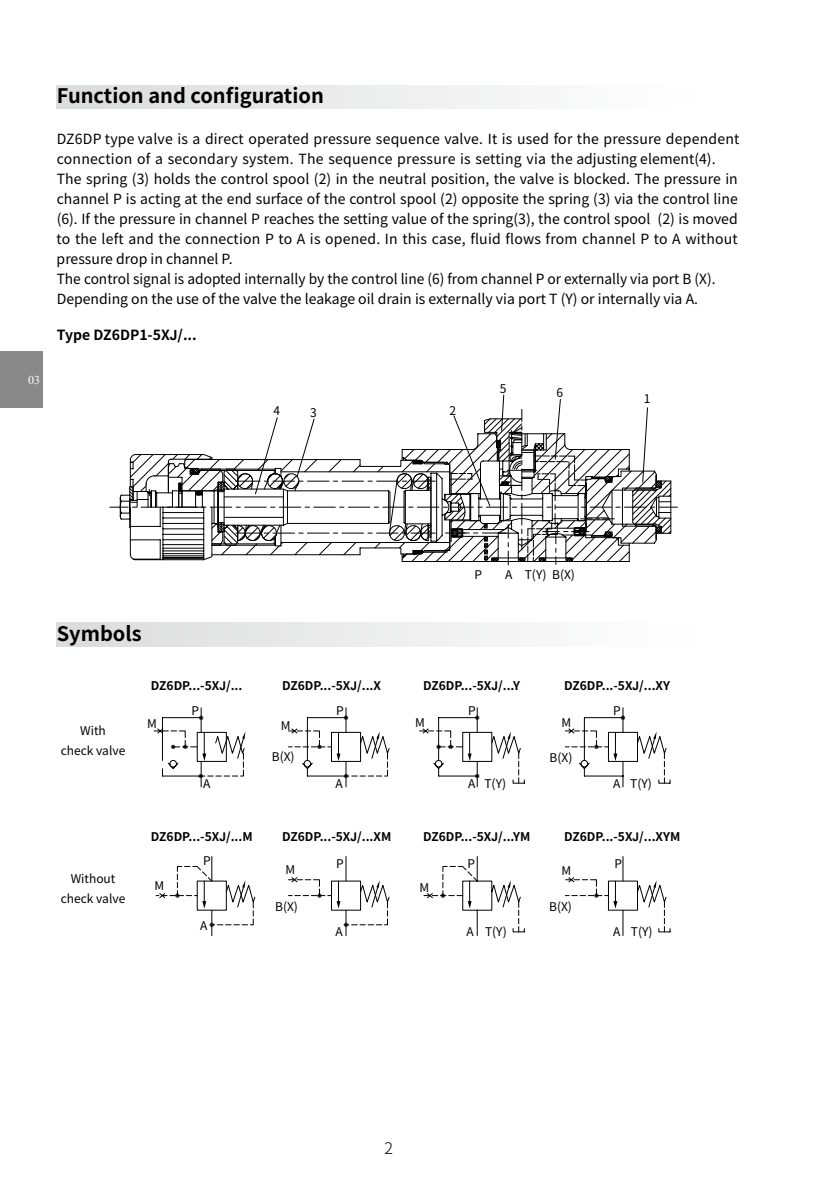
<style>
.page{position:relative;width:823px;height:1191px;background:#fff}
.page>*{position:absolute;margin:0;border:0;box-sizing:border-box;transform-origin:0 0}
.t1{font:700 20px "Noto Sans Hans";color:#000}
.t2{font:300 16px "Noto Sans Hans";color:#000}
.t3{font:14px/20px "Noto Sans Hans";color:#000}
.t4{font:700 14px "Noto Sans Hans";color:#000}
.t5{font:700 12px "Noto Sans Hans";color:#000}
.t6{font:12px/20px "Noto Sans Hans";color:#000;text-align:center}
.t7{font:12px "Times New Roman";color:#fff}
.s1{font-family:"Arial"}
</style>
<div class="page">
<div style="left:0;top:351px;width:43px;height:57px;background:#898989"></div>
<svg style="left:110px;top:394px;width:567px;height:171px"></svg>
<svg style="left:153px;top:707px;width:92px;height:80px"></svg>
<svg style="left:288px;top:707px;width:102px;height:80px"></svg>
<svg style="left:419px;top:707px;width:105px;height:80px"></svg>
<svg style="left:565px;top:707px;width:105px;height:80px"></svg>
<svg style="left:155px;top:856px;width:100px;height:79px"></svg>
<svg style="left:288px;top:856px;width:102px;height:79px"></svg>
<svg style="left:423px;top:856px;width:101px;height:80px"></svg>
<svg style="left:636px;top:880px;width:34px;height:52px"></svg>
<svg style="left:565px;top:856px;width:58px;height:79px"></svg>
<div style="left:57px;top:623px;width:652px;height:24px;background:linear-gradient(to right,#dbdcdc,#fff)"></div>
<div style="left:57px;top:85px;width:652px;height:24px;background:linear-gradient(to right,#dbdcdc,#fff)"></div>
<p class="t7" style="left:28px;top:372px;width:13px">03</p>
<h1 class="t1" style="left:57px;top:84px;width:268px">Function and configuration</h1>
<p class="t3" style="left:57px;top:129px;width:683px">DZ6DP type valve is a direct operated pressure sequence valve. It is used for the pressure dependent connection of a secondary system. The sequence pressure is setting via the adjusting element(4).<br>The spring (3) holds the control spool (2) in the neutral position, the valve is blocked. The pressure in channel P is acting at the end surface of the control spool (2) opposite the spring (3) via the control line (6). If the pressure in channel P reaches the setting value of the spring(3), the control spool (2) is moved to the left and the connection P to A is opened. In this case, fluid flows from channel P to A without pressure drop in channel P.<br>The control signal is adopted internally by the control line (6) from channel P or externally via port B (X).<br>Depending on the use of the valve the leakage oil drain is externally via port T (Y) or internally via A.</p>
<p class="t4" style="left:57px;top:327px;width:141px">Type DZ6DP1-5X<span class="s1">J</span>/...</p>
<p class="t6" style="left:273px;top:401px;width:8px">4</p>
<p class="t6" style="left:310px;top:402px;width:8px">3</p>
<p class="t6" style="left:449px;top:401px;width:8px">2</p>
<p class="t6" style="left:499px;top:379px;width:8px">5</p>
<p class="t6" style="left:556px;top:382px;width:8px">6</p>
<p class="t6" style="left:643px;top:389px;width:8px">1</p>
<p class="t6" style="left:505px;top:565px;width:9px">A</p>
<p class="t6" style="left:552px;top:565px;width:24px">B(X)</p>
<p class="t6" style="left:474px;top:565px;width:9px">P</p>
<p class="t6" style="left:524px;top:565px;width:23px">T(Y)</p>
<h1 class="t1" style="left:57px;top:622px;width:86px">Symbols</h1>
<p class="t5" style="left:151px;top:679px;width:93px">DZ6DP...-5X<span class="s1">J</span>/...</p>
<p class="t5" style="left:282px;top:678px;width:100px">DZ6DP...-5X<span class="s1">J</span>/...X</p>
<p class="t5" style="left:423px;top:679px;width:98px">DZ6DP...-5X<span class="s1">J</span>/...Y</p>
<p class="t5" style="left:564px;top:678px;width:107px">DZ6DP...-5X<span class="s1">J</span>/...XY</p>
<p class="t6" style="left:191px;top:700px;width:9px">P</p>
<p class="t6" style="left:336px;top:700px;width:9px">P</p>
<p class="t6" style="left:468px;top:700px;width:9px">P</p>
<p class="t6" style="left:612px;top:700px;width:9px">P</p>
<p class="t6" style="left:61px;top:721px;width:66px">With<br>check valve</p>
<p class="t6" style="left:147px;top:714px;width:11px">M</p>
<p class="t6" style="left:281px;top:715px;width:11px">M</p>
<p class="t6" style="left:415px;top:712px;width:11px">M</p>
<p class="t6" style="left:561px;top:712px;width:11px">M</p>
<p class="t6" style="left:272px;top:747px;width:24px">B(X)</p>
<p class="t6" style="left:549px;top:747px;width:24px">B(X)</p>
<p class="t6" style="left:203px;top:774px;width:9px">A</p>
<p class="t6" style="left:335px;top:773px;width:9px">A</p>
<p class="t6" style="left:484px;top:774px;width:23px">T(Y)</p>
<p class="t6" style="left:630px;top:773px;width:23px">T(Y)</p>
<p class="t6" style="left:468px;top:774px;width:9px">A</p>
<p class="t6" style="left:612px;top:774px;width:9px">A</p>
<p class="t6" style="left:61px;top:869px;width:66px">Without check valve</p>
<p class="t5" style="left:151px;top:829px;width:103px">DZ6DP...-5X<span class="s1">J</span>/...M</p>
<p class="t5" style="left:282px;top:829px;width:111px">DZ6DP...-5X<span class="s1">J</span>/...XM</p>
<p class="t5" style="left:423px;top:829px;width:109px">DZ6DP...-5X<span class="s1">J</span>/...YM</p>
<p class="t5" style="left:564px;top:829px;width:118px">DZ6DP...-5X<span class="s1">J</span>/...XYM</p>
<p class="t6" style="left:154px;top:876px;width:11px">M</p>
<p class="t6" style="left:203px;top:851px;width:9px">P</p>
<p class="t6" style="left:336px;top:854px;width:9px">P</p>
<p class="t6" style="left:285px;top:859px;width:11px">M</p>
<p class="t6" style="left:200px;top:916px;width:9px">A</p>
<p class="t6" style="left:275px;top:897px;width:24px">B(X)</p>
<p class="t6" style="left:335px;top:921px;width:9px">A</p>
<p class="t6" style="left:419px;top:877px;width:11px">M</p>
<p class="t6" style="left:467px;top:854px;width:9px">P</p>
<p class="t6" style="left:614px;top:854px;width:9px">P</p>
<p class="t6" style="left:561px;top:861px;width:11px">M</p>
<p class="t6" style="left:549px;top:897px;width:24px">B(X)</p>
<p class="t6" style="left:485px;top:922px;width:23px">T(Y)</p>
<p class="t6" style="left:630px;top:921px;width:23px">T(Y)</p>
<p class="t6" style="left:466px;top:921px;width:9px">A</p>
<p class="t6" style="left:612px;top:921px;width:9px">A</p>
<p class="t2" style="left:384px;top:1139px;width:10px">2</p>
</div>
